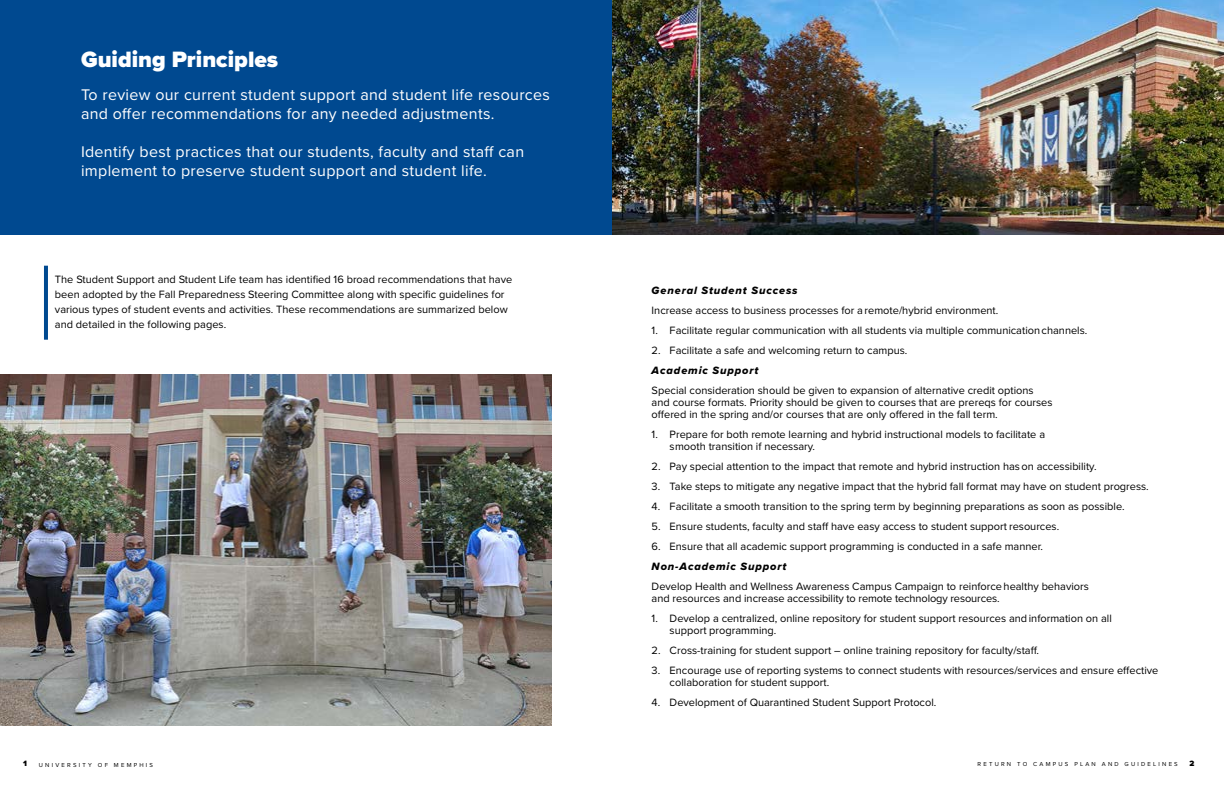
<style>
.page{position:relative;width:1224px;height:792px;background:#fff}
.page>*{position:absolute;margin:0;border:0;box-sizing:border-box;transform-origin:0 0}
.t1{font:900 23px "Proxima Nova";color:#fff}
.t2{font:16px/19.2px "Proxima Nova";letter-spacing:.02em;color:#fff}
.t3{font:11px/12px "Proxima Nova";color:#000}
.t4{font:11px "Proxima Nova Extrabld It";letter-spacing:.08em;color:#000}
.t5{font:900 8px "Proxima Nova";color:#000}
.t6{font:6px "Proxima Nova";letter-spacing:.37em;color:#000}
</style>
<div class="page">
<div style="left:0;top:0;width:612px;height:235px;background:#004990"></div>
<hr style="left:44px;top:266px;width:4px;height:74px;background:#004990">
<img style="left:0;top:374px;width:552px;height:352px">
<img style="left:612px;top:0;width:612px;height:235px">
<h1 class="t1" style="left:81px;top:42px;width:199px">Guiding Principles</h1>
<h2 class="t2" style="left:81px;top:84px;width:470px">To review our current student support and student life resources and offer recommendations for any needed adjustments.</h2>
<h2 class="t2" style="left:81px;top:141px;width:445px">Identify best practices that our students, faculty and staff can implement to preserve student support and student life.</h2>
<p class="t3" style="left:55px;top:272px;width:459px;line-height:15px">The Student Support and Student Life team has identified 16 broad recommendations that have been adopted by the Fall Preparedness Steering Committee along with specific guidelines for various types of student events and activities. These recommendations are summarized below and detailed in the following pages.</p>
<p class="t4" style="left:652px;top:282px;width:147px">General Student Success</p>
<p class="t3" style="left:652px;top:304px;width:348px">Increase access to business processes for a remote/hybrid environment.</p>
<p class="t3" style="left:652px;top:324px;width:437px">1. Facilitate regular communication with all students via multiple communication channels.</p>
<p class="t3" style="left:652px;top:344px;width:257px">2. Facilitate a safe and welcoming return to campus.</p>
<p class="t4" style="left:652px;top:362px;width:108px">Academic Support</p>
<p class="t3" style="left:652px;top:384px;width:402px">Special consideration should be given to expansion of alternative credit options and course formats. Priority should be given to courses that are prereqs for courses offered in the spring and/or courses that are only offered in the fall term.</p>
<p class="t3" style="left:670px;top:428px;width:377px;text-indent:-18px">1. Prepare for both remote learning and hybrid instructional models to facilitate a smooth transition if necessary.</p>
<p class="t3" style="left:652px;top:460px;width:446px">2. Pay special attention to the impact that remote and hybrid instruction has on accessibility.</p>
<p class="t3" style="left:652px;top:480px;width:499px">3. Take steps to mitigate any negative impact that the hybrid fall format may have on student progress.</p>
<p class="t3" style="left:652px;top:500px;width:475px">4. Facilitate a smooth transition to the spring term by beginning preparations as soon as possible.</p>
<p class="t3" style="left:652px;top:520px;width:409px">5. Ensure students, faculty and staff have easy access to student support resources.</p>
<p class="t3" style="left:652px;top:540px;width:393px">6. Ensure that all academic support programming is conducted in a safe manner.</p>
<p class="t4" style="left:652px;top:558px;width:136px">Non-Academic Support</p>
<p class="t3" style="left:652px;top:580px;width:439px">Develop Health and Wellness Awareness Campus Campaign to reinforce healthy behaviors and resources and increase accessibility to remote technology resources.</p>
<p class="t3" style="left:670px;top:612px;width:444px;text-indent:-18px">1. Develop a centralized, online repository for student support resources and information on all support programming.</p>
<p class="t3" style="left:652px;top:644px;width:389px">2. Cross-training for student support – online training repository for faculty/staff.</p>
<p class="t3" style="left:670px;top:664px;width:490px;text-indent:-18px">3. Encourage use of reporting systems to connect students with resources/services and ensure effective collaboration for student support.</p>
<p class="t3" style="left:652px;top:696px;width:286px">4. Development of Quarantined Student Support Protocol.</p>
<p class="t5" style="left:23px;top:758px;width:5px">1</p>
<p class="t6" style="left:39px;top:760px;width:116px">UNIVERSITY OF MEMPHIS</p>
<p class="t6" style="left:978px;top:759px;width:202px">RETURN TO CAMPUS PLAN AND GUIDELINES</p>
<p class="t5" style="left:1190px;top:758px;width:6px">2</p>
</div>
